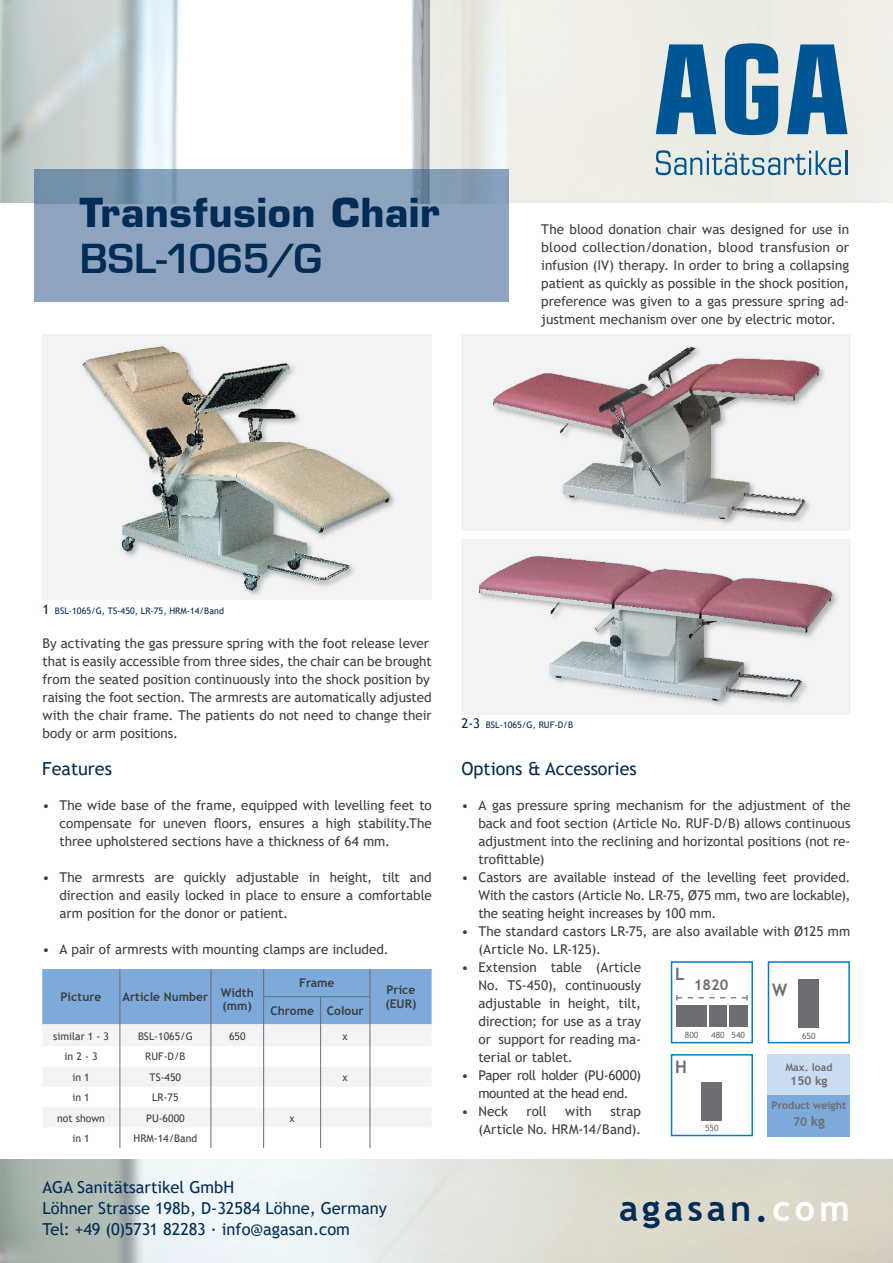
<style>
.page{position:relative;width:893px;height:1263px;background:#fff}
.page>*{position:absolute;margin:0;border:0;box-sizing:border-box;transform-origin:0 0}
.t1{font:700 39px "Eurostile LT Std";letter-spacing:.015em;color:#002c55}
.t2{font:600 39px "Eurostile";letter-spacing:-.005em;color:#002c55}
.t3{font:700 36px "Trebuchet MS";letter-spacing:.11em;color:#002c55}
.t4{font:18px "Trebuchet MS";color:#002c55}
.t5{font:700 17.1px "Trebuchet MS";color:#6c6d70}
.t6{font:16.5px/21px "Trebuchet MS";color:#002c55}
.t7{font:700 14.7px "Trebuchet MS";color:#6c6d70}
.t8{font:13.5px/18px "Trebuchet MS";letter-spacing:-.005em;color:#3e3e3f;text-align:justify}
.t9{font:13.5px/18px "Trebuchet MS";letter-spacing:-.025em;color:#3e3e3f;text-align:center}
.t10{font:700 12px/8.9px "Trebuchet MS";color:#3e3e3f;text-align:right}
.t11{font:700 12px "Trebuchet MS";color:#6c6d70}
.t12{font:10.5px "Trebuchet MS";color:#3e3e3f}
.t13{font:700 10.5px "Trebuchet MS";color:#6c6d70}
.t14{font:9px "Trebuchet MS";color:#002c55}
.t15{font:8.55px "Trebuchet MS";color:#6c6d70}
.s1{font-size:13.35px}
.s2{font-size:13.5px}
.s3{color:#fff}
</style>
<div class="page">
<img style="left:0;top:0;width:893px;height:1263px">
<div style="left:0;top:204px;width:893px;height:955px;background:#fff"></div>
<hr style="left:845px;top:151px;width:2px;height:24px;background:#005595">
<svg style="left:656px;top:150px;width:185px;height:25px;background:#acc3cd"></svg>
<svg style="left:787px;top:44px;width:60px;height:90px;background:#4c85ae"></svg>
<svg style="left:725px;top:43px;width:53px;height:92px;background:#3778a7"></svg>
<svg style="left:656px;top:44px;width:60px;height:90px;background:#4c85ae"></svg>
<div style="left:43px;top:334px;width:389px;height:266px;background:#f2f3f4"></div>
<img style="left:82px;top:346px;width:313px;height:249px">
<div style="left:461px;top:334px;width:389px;height:196px;background:#f2f3f4"></div>
<img style="left:493px;top:347px;width:331px;height:177px">
<div style="left:461px;top:539px;width:389px;height:175px;background:#f2f3f4"></div>
<img style="left:479px;top:556px;width:358px;height:150px">
<img style="left:34px;top:170px;width:475px;height:34px">
<div style="left:34px;top:204px;width:475px;height:97px;background:#8ea4c0"></div>
<div style="left:768px;top:1054px;width:82px;height:41px;background:#ccdcf0"></div>
<div style="left:768px;top:1095px;width:82px;height:41px;background:#7daada"></div>
<div style="left:768px;top:961px;width:82px;height:82px;border:2px solid #007dc3"></div>
<div style="left:799px;top:979px;width:20px;height:49px;background:#6c6d70"></div>
<div style="left:671px;top:961px;width:82px;height:82px;border:2px solid #007dc3"></div>
<div style="left:676px;top:1005px;width:31px;height:21px;background:#6c6d70"></div>
<div style="left:729px;top:1005px;width:19px;height:21px;background:#6c6d70"></div>
<svg style="left:676px;top:995px;width:72px;height:5px"></svg>
<div style="left:709px;top:1005px;width:18px;height:21px;background:#6c6d70"></div>
<div style="left:671px;top:1054px;width:82px;height:82px;border:2px solid #007dc3"></div>
<div style="left:702px;top:1083px;width:20px;height:38px;background:#6c6d70"></div>
<svg style="left:42px;top:969px;width:390px;height:179px"></svg>
<hr style="left:263px;top:996px;width:58px;height:1px;background:#6c6d70">
<hr style="left:321px;top:996px;width:49px;height:1px;background:#6c6d70">
<h1 class="t1" style="left:80px;top:188px;width:361px">Transfusion Chair</h1>
<h1 class="t2" style="left:80px;top:235px;width:244px">BSL-1065/G</h1>
<p class="t8" style="left:541px;top:220px;width:309px">The blood donation chair was designed for use in blood collection/donation, blood transfusion or infusion (IV) therapy. In order to bring a collapsing patient as quickly as possible in the shock position, preference was given to a gas pressure spring ad&shy;justment mechanism over one by electric motor.</p>
<p class="t14" style="left:43px;top:605px;width:183px"><span class="s1">1</span> BSL-1065/G, TS-450, LR-75, HRM-14/Band</p>
<p class="t8" style="left:43px;top:634px;width:391px;text-align:left">By activating the gas pressure spring with the foot release lever that is easily accessible from three sides, the chair can be brought from the seated position continuously into the shock position by raising the foot section. The armrests are automatically adjusted with the chair frame. The patients do not need to change their body or arm positions.</p>
<h3 class="t4" style="left:42px;top:757px;width:71px">Features</h3>
<p class="t8" style="left:60px;top:796px;width:374px;text-indent:-17px">• The wide base of the frame, equipped with levelling feet to compensate for uneven floors, ensures a high stability.The three upholstered sections have a thickness of 64 mm.</p>
<p class="t8" style="left:60px;top:868px;width:374px;text-indent:-17px">• The armrests are quickly adjustable in height, tilt and direction and easily locked in place to ensure a comfortable arm position for the donor or patient.</p>
<p class="t8" style="left:43px;top:940px;width:348px">• A pair of armrests with mounting clamps are included.</p>
<p class="t10" style="left:60px;top:992px;width:43px">Picture</p>
<p class="t10" style="left:123px;top:992px;width:133px">Article Number Width (mm)</p>
<p class="t10" style="left:299px;top:979px;width:37px">Frame</p>
<p class="t10" style="left:270px;top:1006px;width:95px">Chrome Colour</p>
<p class="t12" style="left:53px;top:1030px;width:57px">similar 1 - 3</p>
<p class="t12" style="left:138px;top:1030px;width:56px">BSL-1065/G</p>
<p class="t12" style="left:229px;top:1030px;width:18px">650</p>
<p class="t12" style="left:343px;top:1030px;width:7px">x</p>
<p class="t12" style="left:65px;top:1050px;width:35px">in 2 - 3</p>
<p class="t12" style="left:145px;top:1050px;width:42px">RUF-D/B</p>
<p class="t12" style="left:72px;top:1070px;width:19px">in 1</p>
<p class="t12" style="left:150px;top:1070px;width:33px">TS-450</p>
<p class="t12" style="left:343px;top:1070px;width:7px">x</p>
<p class="t12" style="left:72px;top:1091px;width:19px">in 1</p>
<p class="t12" style="left:152px;top:1091px;width:28px">LR-75</p>
<p class="t12" style="left:57px;top:1111px;width:49px">not shown</p>
<p class="t12" style="left:146px;top:1111px;width:40px">PU-6000</p>
<p class="t12" style="left:289px;top:1111px;width:7px">x</p>
<p class="t12" style="left:72px;top:1132px;width:19px">in 1</p>
<p class="t12" style="left:133px;top:1132px;width:65px">HRM-14/Band</p>
<p class="t10" style="left:385px;top:983px;width:33px;line-height:13.5px;text-align:left">Price (EUR)</p>
<p class="t6" style="left:43px;top:1177px;width:346px">AGA Sanitätsartikel GmbH<br>Löhner Strasse 198b, D-32584 Löhne, Germany<br>Tel: +49 (0)5731 82283 ∙ info@agasan.com</p>
<p class="t14" style="left:461px;top:719px;width:113px"><span class="s1">2-3</span> BSL-1065/G, RUF-D/B</p>
<h3 class="t4" style="left:461px;top:757px;width:177px">Options &amp; Accessories</h3>
<p class="t8" style="left:478px;top:796px;width:374px;text-indent:-17px">• A gas pressure spring mechanism for the adjustment of the back and foot section (Article No. RUF-D/B) allows continuous adjustment into the reclining and horizontal positions (not re&shy;trofittable)</p>
<p class="t8" style="left:478px;top:868px;width:374px;text-indent:-17px">• Castors are available instead of the levelling feet provided.<br>With the castors (Article No. LR-75, Ø75 mm, two are lockable), the seating height increases by 100 mm.</p>
<p class="t8" style="left:478px;top:922px;width:374px;text-indent:-17px">• The standard castors LR-75, are also available with Ø125 mm (Article No. LR-125).</p>
<p class="t8" style="left:478px;top:958px;width:164px;text-indent:-17px">• Extension table (Article No. TS-450), continuously adjustable in height, tilt, direction; for use as a tray or support for reading ma&shy;terial or tablet.</p>
<p class="t9" style="left:461px;top:1066px;width:181px">• Paper roll holder (PU-6000) mounted at the head end.</p>
<p class="t8" style="left:461px;top:1102px;width:48px">• Neck</p>
<p class="t8" style="left:527px;top:1102px;width:22px">roll</p>
<p class="t8" style="left:565px;top:1102px;width:28px">with</p>
<p class="t5" style="left:675px;top:963px;width:11px">L</p>
<p class="t7" style="left:694px;top:976px;width:36px">1820</p>
<p class="t5" style="left:772px;top:979px;width:17px">W</p>
<p class="t15" style="left:685px;top:1030px;width:15px">800</p>
<p class="t15" style="left:731px;top:1030px;width:15px">540</p>
<p class="t15" style="left:711px;top:1030px;width:15px">480</p>
<p class="t15" style="left:802px;top:1030px;width:15px">650</p>
<p class="t5" style="left:675px;top:1056px;width:13px">H</p>
<p class="t13" style="left:785px;top:1061px;width:48px">Max. load</p>
<p class="t11" style="left:790px;top:1074px;width:39px">150 kg</p>
<p class="t13" style="left:772px;top:1099px;width:76px">Product weight</p>
<p class="t11" style="left:793px;top:1114px;width:33px">70 <span class="s2">kg</span></p>
<p class="t8" style="left:478px;top:1102px;width:164px;text-align:right">strap<br>(Article No. HRM-14/Band).</p>
<p class="t15" style="left:705px;top:1123px;width:15px">550</p>
<h2 class="t3" style="left:619px;top:1186px;width:232px">agasan.<span class="s3">com</span></h2>
</div>
